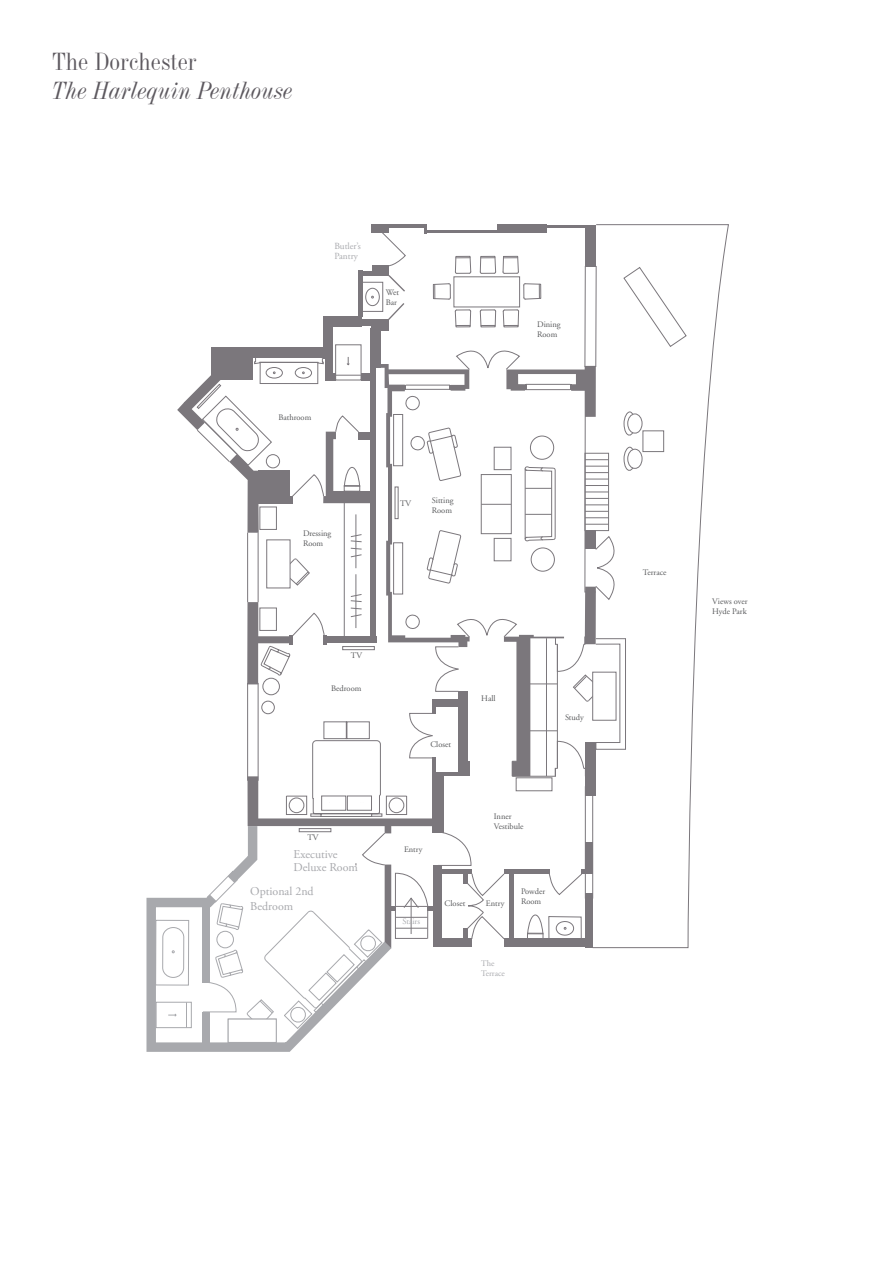
<style>
.page{position:relative;width:893px;height:1263px;background:#fff}
.page>*{position:absolute;margin:0;border:0;box-sizing:border-box;transform-origin:0 0}
.t1{font:italic 24px "Industrial 736 BT";color:#5d595f}
.t2{font:24px "Industrial 736 BT";color:#5d595f}
.t3{font:12px/13px "Adobe Garamond Pro";color:#a8a9ad}
.t4{font:9.3px/9.9px "Adobe Garamond Pro";color:#a8a9ad}
.t5{font:8.4px/10.2px "Adobe Garamond";color:#57585a}
.t6{font:8.4px/10.2px "Adobe Garamond";color:#a8a9ad}
</style>
<div class="page">
<div style="left:372px;top:224px;width:17px;height:8px;background:#7b777c"></div>
<hr style="left:388px;top:224px;width:39px;height:3px;background:#7b777c">
<div style="left:497px;top:225px;width:50px;height:8px;background:#7b777c"></div>
<hr style="left:546px;top:225px;width:50px;height:3px;background:#7b777c">
<svg style="left:596px;top:224px;width:133px;height:724px"></svg>
<svg style="left:146px;top:227px;width:541px;height:825px"></svg>
<h1 class="t2" style="left:53px;top:47px;width:146px">The Dorchester</h1>
<h1 class="t1" style="left:53px;top:76px;width:242px">The Harlequin Penthouse</h1>
<p class="t4" style="left:334px;top:242px;width:28px">Butler’s<br>Pantry</p>
<p class="t5" style="left:386px;top:287px;width:15px">Wet<br>Bar</p>
<p class="t5" style="left:278px;top:412px;width:34px">Bathroom</p>
<p class="t5" style="left:303px;top:528px;width:30px">Dressing<br>Room</p>
<p class="t5" style="left:400px;top:498px;width:13px">TV</p>
<p class="t5" style="left:432px;top:496px;width:23px">Sitting<br>Room</p>
<p class="t5" style="left:537px;top:319px;width:25px">Dining<br>Room</p>
<p class="t5" style="left:351px;top:650px;width:13px">TV</p>
<p class="t5" style="left:331px;top:684px;width:32px">Bedroom</p>
<p class="t5" style="left:307px;top:832px;width:13px">TV</p>
<h2 class="t3" style="left:294px;top:848px;width:66px">Executive<br>Deluxe Room</h2>
<h2 class="t3" style="left:250px;top:885px;width:65px;line-height:14.4px">Optional 2nd<br>Bedroom</h2>
<p class="t5" style="left:430px;top:739px;width:22px">Closet</p>
<p class="t5" style="left:481px;top:694px;width:16px">Hall</p>
<p class="t5" style="left:565px;top:713px;width:20px">Study</p>
<p class="t5" style="left:404px;top:844px;width:20px">Entry</p>
<p class="t6" style="left:402px;top:917px;width:19px">Stairs</p>
<p class="t5" style="left:494px;top:812px;width:31px">Inner<br>Vestibule</p>
<p class="t5" style="left:445px;top:899px;width:22px">Closet</p>
<p class="t5" style="left:486px;top:899px;width:20px">Entry</p>
<p class="t5" style="left:521px;top:886px;width:26px">Powder<br>Room</p>
<p class="t6" style="left:481px;top:958px;width:25px">The<br>Terrace</p>
<p class="t5" style="left:643px;top:567px;width:25px">Terrace</p>
<p class="t5" style="left:712px;top:597px;width:37px">Views over<br>Hyde Park</p>
</div>
